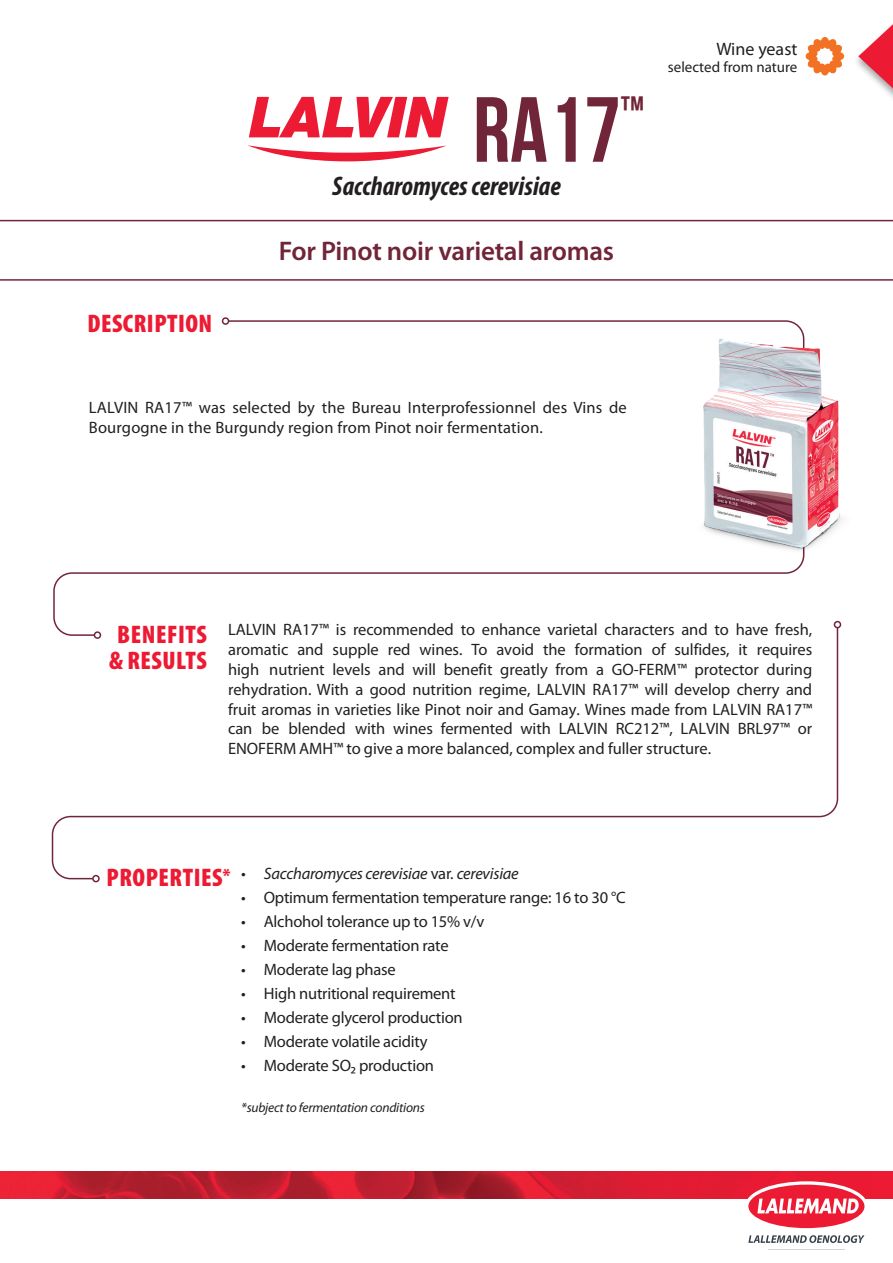
<style>
.page{position:relative;width:893px;height:1263px;background:#fff}
.page>*{position:absolute;margin:0;border:0;box-sizing:border-box;transform-origin:0 0}
.t1{font:92.25px "Bebas Neue";color:#712538}
.t2{font:39.6px "Bebas Neue";color:#712538}
.t3{font:600 27px "Myriad Pro";letter-spacing:-.01em;color:#712538}
.t4{font:italic 700 condensed 27px "Myriad Pro";color:#231f20}
.t5{font:900 condensed 25.5px/25.5px "Myriad Pro";letter-spacing:.02em;color:#ed1a33;text-align:center}
.t6{font:18px "Myriad Pro";color:#231f20}
.t7{font:16.5px/19.8px "Myriad Pro";letter-spacing:-.015em;color:#231f20;text-align:justify}
.t8{font:16.5px/19.8px "Myriad Pro";letter-spacing:.01em;color:#231f20}
.t9{font:italic 16.5px "Myriad Pro";letter-spacing:-.015em;color:#231f20}
.t10{font:15px "Myriad Pro";color:#231f20}
.t11{font:italic 13.5px "Myriad Pro";letter-spacing:-.015em;color:#231f20}
.s1{font-style:normal}
</style>
<div class="page">
<svg style="left:858px;top:24px;width:35px;height:73px"></svg>
<svg style="left:806px;top:37px;width:38px;height:38px"></svg>
<img style="left:0;top:1171px;width:893px;height:27px">
<svg style="left:745px;top:1181px;width:123px;height:62px"></svg>
<svg style="left:0;top:220px;width:893px;height:61px"></svg>
<svg style="left:247px;top:145px;width:199px;height:16px"></svg>
<svg style="left:249px;top:97px;width:200px;height:40px"></svg>
<svg style="left:53px;top:320px;width:752px;height:306px"></svg>
<div style="left:222px;top:317px;width:7px;height:8px;border:2px solid #712538;border-radius:50%"></div>
<svg style="left:51px;top:626px;width:788px;height:254px"></svg>
<div style="left:92px;top:875px;width:8px;height:7px;border:2px solid #712538;border-radius:50%"></div>
<div style="left:834px;top:621px;width:7px;height:7px;border:2px solid #712538;border-radius:50%"></div>
<img style="left:694px;top:333px;width:148px;height:223px">
<h3 class="t5" style="left:87px;top:310px;width:126px">DESCRIPTION</h3>
<h1 class="t1" style="left:473px;top:79px;width:149px">RA17</h1>
<h2 class="t2" style="left:621px;top:89px;width:25px">™</h2>
<h3 class="t4" style="left:332px;top:169px;width:230px">Saccharomyces cerevisiae</h3>
<h3 class="t3" style="left:279px;top:234px;width:337px">For Pinot noir varietal aromas</h3>
<p class="t6" style="left:716px;top:38px;width:83px">Wine yeast</p>
<p class="t10" style="left:668px;top:57px;width:131px">selected from nature</p>
<p class="t8" style="left:89px;top:397px;width:539px">LALVIN RA17™ was selected by the Bureau Interprofessionnel des Vins de<br>Bourgogne in the Burgundy region from Pinot noir fermentation.</p>
<h3 class="t5" style="left:109px;top:621px;width:99px">BENEFITS &amp; RESULTS</h3>
<p class="t7" style="left:228px;top:620px;width:586px">LALVIN RA17™ is recommended to enhance varietal characters and to have fresh, aromatic and supple red wines. To avoid the formation of sulfides, it requires high nutrient levels and will benefit greatly from a GO-FERM™ protector during rehydration. With a good nutrition regime, LALVIN RA17™ will develop cherry and fruit aromas in varieties like Pinot noir and Gamay. Wines made from LALVIN RA17™ can be blended with wines fermented with LALVIN RC212™, LALVIN BRL97™ or ENOFERM AMH™ to give a more balanced, complex and fuller structure.</p>
<h3 class="t5" style="left:107px;top:864px;width:125px">PROPERTIES<sup>*</sup></h3>
<p class="t9" style="left:241px;top:863px;width:279px">• Saccharomyces cerevisiae <span class="s1">var.</span> cerevisiae</p>
<p class="t7" style="left:241px;top:887px;width:386px">• Optimum fermentation temperature range: 16 to 30 °C</p>
<p class="t7" style="left:241px;top:911px;width:244px">• Alchohol tolerance up to 15% v/v</p>
<p class="t7" style="left:241px;top:935px;width:209px">• Moderate fermentation rate</p>
<p class="t7" style="left:241px;top:959px;width:156px">• Moderate lag phase</p>
<p class="t7" style="left:241px;top:983px;width:216px">• High nutritional requirement</p>
<p class="t7" style="left:241px;top:1007px;width:223px">• Moderate glycerol production</p>
<p class="t7" style="left:241px;top:1031px;width:188px">• Moderate volatile acidity</p>
<p class="t7" style="left:241px;top:1055px;width:194px">• Moderate SO₂ production</p>
<p class="t11" style="left:241px;top:1099px;width:185px">*subject to fermentation conditions</p>
</div>
